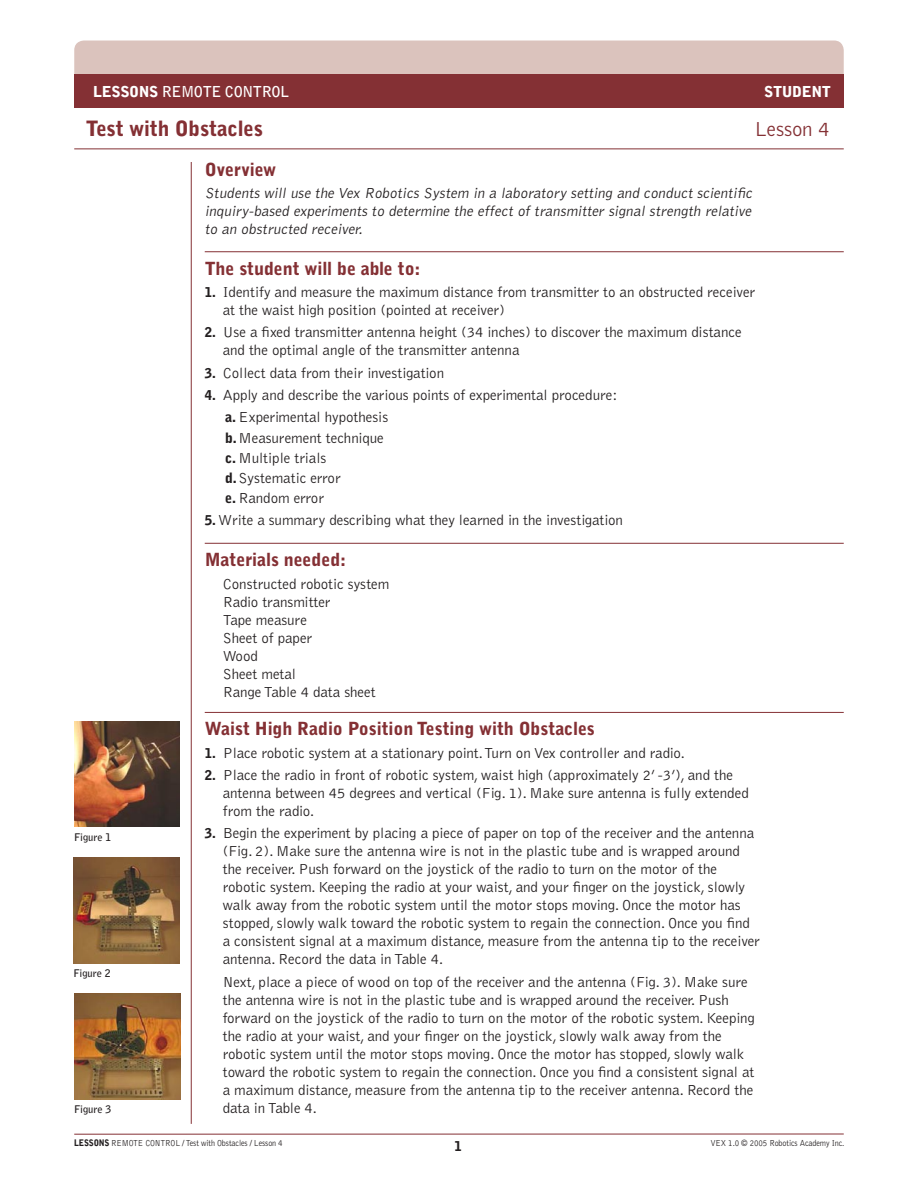
<style>
.page{position:relative;width:918px;height:1188px;background:#fff}
.page>*{position:absolute;margin:0;border:0;box-sizing:border-box;transform-origin:0 0}
.t1{font:900 21px "Bell Gothic";letter-spacing:-.01em;color:#843034}
.t2{font:300 21px "Bell Gothic";letter-spacing:-.01em;color:#843034}
.t3{font:900 18px "Bell Gothic";letter-spacing:-.005em;color:#843034}
.t4{font:300 15px/18px "Bell Gothic";letter-spacing:-.005em;color:#231f20}
.t5{font:italic 300 15px/18px "Bell Gothic";color:#231f20;text-align:justify}
.t6{font:700 15px "Bell Gothic";letter-spacing:-.025em;color:#fff}
.t7{font:900 15px "Bell Gothic";letter-spacing:-.025em;color:#fff}
.t8{font:900 13.5px "Bell Gothic";color:#231f20}
.t9{font:700 10.5px "Bell Gothic";letter-spacing:-.005em;color:#231f20}
.t10{font:300 9px "Bell Gothic";letter-spacing:-.015em;color:#231f20;scale:.9 1}
.s1{font-weight:900}
.s2{font-weight:900;font-size:13.5px}
.s3{font-weight:900;font-size:14.25px}
</style>
<div class="page">
<hr style="left:74px;top:148px;width:770px;height:1px;background:#843034">
<hr style="left:74px;top:1134px;width:770px;height:1px;background:#843034">
<hr style="left:191px;top:162px;width:1px;height:962px;background:#843034">
<div style="left:74px;top:40px;width:770px;height:34px;background:#dbc3bd"></div>
<div style="left:74px;top:74px;width:770px;height:34px;background:#843034"></div>
<hr style="left:205px;top:251px;width:639px;height:1px;background:#843034">
<hr style="left:205px;top:543px;width:639px;height:1px;background:#843034">
<hr style="left:205px;top:712px;width:639px;height:1px;background:#843034">
<img style="left:74px;top:721px;width:106px;height:106px">
<img style="left:74px;top:857px;width:105px;height:106px">
<img style="left:74px;top:994px;width:106px;height:106px">
<p class="t6" style="left:93px;top:83px;width:198px"><span class="s1">LESSONS</span> REMOTE CONTROL</p>
<p class="t7" style="left:764px;top:83px;width:68px">STUDENT</p>
<h1 class="t1" style="left:86px;top:116px;width:179px">Test with Obstacles</h1>
<h1 class="t2" style="left:754px;top:118px;width:77px">Lesson 4</h1>
<p class="t9" style="left:74px;top:831px;width:39px">Figure 1</p>
<p class="t9" style="left:74px;top:967px;width:39px">Figure 2</p>
<p class="t9" style="left:74px;top:1103px;width:39px">Figure 3</p>
<p class="t3" style="left:205px;top:159px;width:73px">Overview</p>
<p class="t5" style="left:205px;top:184px;width:552px">Students will use the Vex Robotics System in a laboratory setting and conduct scientific inquiry-based experiments to determine the effect of transmitter signal strength relative to an obstructed receiver.</p>
<p class="t3" style="left:205px;top:258px;width:217px">The student will be able to:</p>
<p class="t4" style="left:223px;top:284px;width:534px;text-indent:-18px"><span class="s2">1.</span> Identify and measure the maximum distance from transmitter to an obstructed receiver at the waist high position (pointed at receiver)</p>
<p class="t4" style="left:223px;top:324px;width:521px;text-indent:-18px"><span class="s2">2.</span> Use a fixed transmitter antenna height (34 inches) to discover the maximum distance and the optimal angle of the transmitter antenna</p>
<p class="t4" style="left:205px;top:364px;width:241px"><span class="s2">3.</span> Collect data from their investigation</p>
<p class="t4" style="left:225px;top:384px;width:394px;line-height:22.4px;text-indent:-20px"><span class="s2">4.</span> Apply and describe the various points of experimental procedure: <span class="s3">a.</span> Experimental hypothesis</p>
<p class="t4" style="left:225px;top:428px;width:160px;line-height:20.1px"><span class="s3">b.</span> Measurement technique <span class="s3">c.</span> Multiple trials<br><span class="s3">d.</span> Systematic error<br><span class="s3">e.</span> Random error</p>
<p class="t4" style="left:205px;top:512px;width:420px"><span class="s2">5.</span> Write a summary describing what they learned in the investigation</p>
<p class="t3" style="left:205px;top:549px;width:143px">Materials needed:</p>
<p class="t4" style="left:223px;top:575px;width:168px">Constructed robotic system<br>Radio transmitter<br>Tape measure<br>Sheet of paper<br>Wood<br>Sheet metal<br>Range Table 4 data sheet</p>
<p class="t3" style="left:205px;top:719px;width:392px">Waist High Radio Position Testing with Obstacles</p>
<p class="t4" style="left:205px;top:744px;width:482px"><span class="s2">1.</span> Place robotic system at a stationary point. Turn on Vex controller and radio.</p>
<p class="t4" style="left:223px;top:767px;width:528px;text-indent:-18px"><span class="s2">2.</span> Place the radio in front of robotic system, waist high (approximately 2’ -3’), and the antenna between 45 degrees and vertical (Fig. 1). Make sure antenna is fully extended from the radio.</p>
<p class="t4" style="left:223px;top:825px;width:539px;text-indent:-18px"><span class="s2">3.</span> Begin the experiment by placing a piece of paper on top of the receiver and the antenna (Fig. 2). Make sure the antenna wire is not in the plastic tube and is wrapped around the receiver. Push forward on the joystick of the radio to turn on the motor of the robotic system. Keeping the radio at your waist, and your finger on the joystick, slowly walk away from the robotic system until the motor stops moving. Once the motor has stopped, slowly walk toward the robotic system to regain the connection. Once you find a consistent signal at a maximum distance, measure from the antenna tip to the receiver antenna. Record the data in Table 4.</p>
<p class="t4" style="left:223px;top:973px;width:534px">Next, place a piece of wood on top of the receiver and the antenna (Fig. 3). Make sure the antenna wire is not in the plastic tube and is wrapped around the receiver. Push forward on the joystick of the radio to turn on the motor of the robotic system. Keeping the radio at your waist, and your finger on the joystick, slowly walk away from the robotic system until the motor stops moving. Once the motor has stopped, slowly walk toward the robotic system to regain the connection. Once you find a consistent signal at a maximum distance, measure from the antenna tip to the receiver antenna. Record the data in Table 4.</p>
<p class="t10" style="left:74px;top:1138px;width:233px"><span class="s1">LESSONS</span> REMOTE CONTROL / Test with Obstacles / Lesson 4</p>
<p class="t8" style="left:455px;top:1138px;width:9px">1</p>
<p class="t10" style="left:710px;top:1138px;width:150px">VEX 1.0 © 2005 Robotics Academy Inc.</p>
</div>
